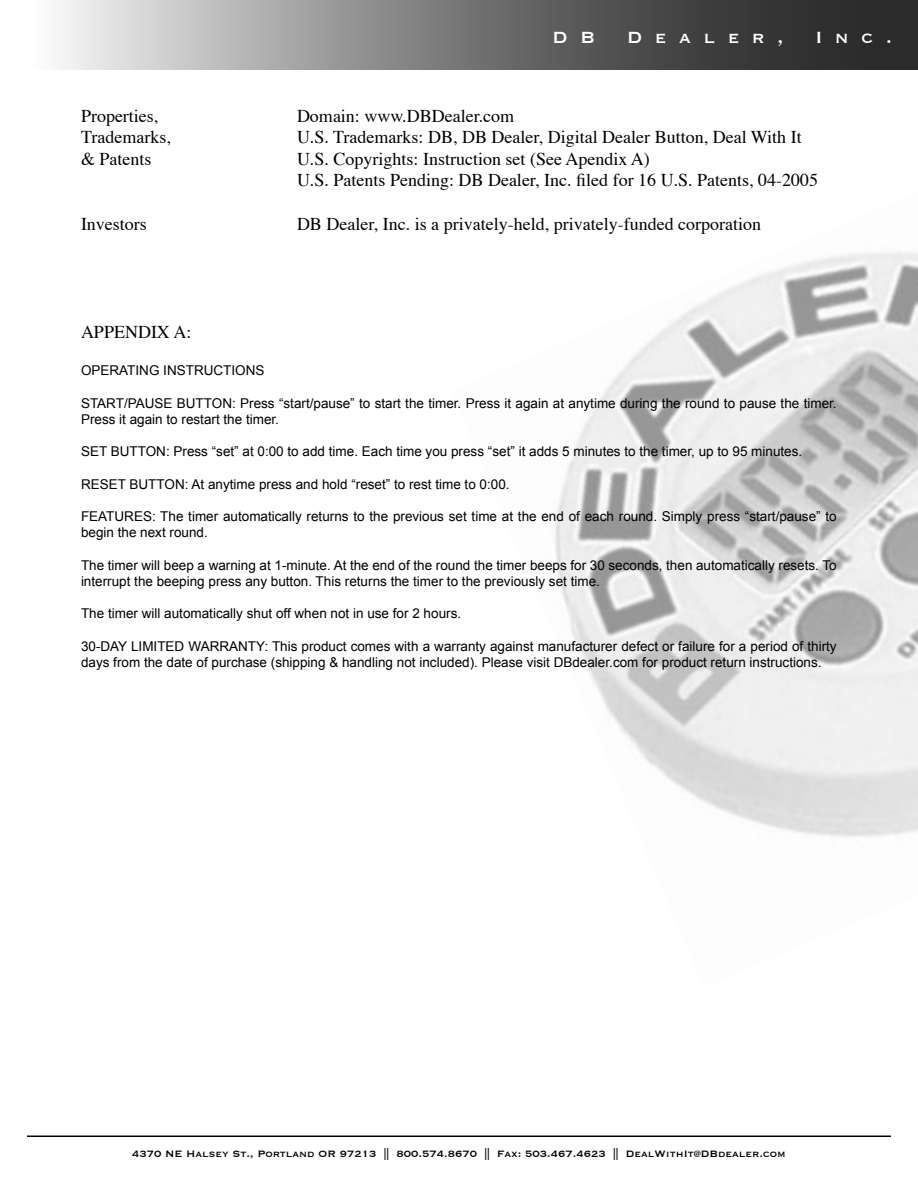
<style>
.page{position:relative;width:918px;height:1188px;background:#fff}
.page>*{position:absolute;margin:0;border:0;box-sizing:border-box;transform-origin:0 0}
.t1{font:21px "Copperplate";letter-spacing:.6em;color:#fff}
.t2{font:18px "Times";color:#000}
.t3{font:13.5px/16.2px "Arial";color:#000}
.t4{font:12px "Copperplate";color:#000}
</style>
<div class="page">
<svg style="left:61px;top:0;width:857px;height:69px;background:#787878"></svg>
<img style="left:555px;top:252px;width:363px;height:586px">
<hr style="left:27px;top:1136px;width:864px;height:1px;background:#000">
<p class="t1" style="left:553px;top:24px;width:44px">D B</p>
<p class="t1" style="left:627px;top:24px;width:158px">Dealer,</p>
<p class="t1" style="left:815px;top:24px;width:78px">Inc.</p>
<p class="t2" style="left:81px;top:99px;width:79px">Properties,</p>
<p class="t2" style="left:297px;top:99px;width:219px">Domain: www.DBDealer.com</p>
<p class="t2" style="left:81px;top:120px;width:91px">Trademarks,</p>
<p class="t2" style="left:297px;top:120px;width:506px">U.S. Trademarks: DB, DB Dealer, Digital Dealer Button, Deal With It</p>
<p class="t2" style="left:81px;top:142px;width:72px">&amp; Patents</p>
<p class="t2" style="left:297px;top:142px;width:354px">U.S. Copyrights: Instruction set (See Apendix A)</p>
<p class="t2" style="left:297px;top:163px;width:523px">U.S. Patents Pending: DB Dealer, Inc. filed for 16 U.S. Patents, 04-2005</p>
<p class="t2" style="left:81px;top:207px;width:67px">Investors</p>
<p class="t2" style="left:297px;top:207px;width:466px">DB Dealer, Inc. is a privately-held, privately-funded corporation</p>
<p class="t2" style="left:81px;top:315px;width:112px">APPENDIX A:</p>
<p class="t3" style="left:81px;top:362px;width:185px">OPERATING INSTRUCTIONS</p>
<p class="t3" style="left:81px;top:395px;width:757px">START/PAUSE BUTTON: Press “start/pause” to start the timer. Press it again at anytime during the round to pause the timer.<br>Press it again to restart the timer.</p>
<p class="t3" style="left:81px;top:443px;width:723px">SET BUTTON: Press “set” at 0:00 to add time. Each time you press “set” it adds 5 minutes to the timer, up to 95 minutes.</p>
<p class="t3" style="left:81px;top:476px;width:430px">RESET BUTTON: At anytime press and hold “reset” to rest time to 0:00.</p>
<p class="t3" style="left:81px;top:508px;width:757px">FEATURES: The timer automatically returns to the previous set time at the end of each round. Simply press “start/pause” to begin the next round.</p>
<p class="t3" style="left:81px;top:557px;width:757px">The timer will beep a warning at 1-minute. At the end of the round the timer beeps for 30 seconds, then automatically resets. To interrupt the beeping press any button. This returns the timer to the previously set time.</p>
<p class="t3" style="left:81px;top:605px;width:382px">The timer will automatically shut off when not in use for 2 hours.</p>
<p class="t3" style="left:81px;top:638px;width:757px">30-DAY LIMITED WARRANTY: This product comes with a warranty against manufacturer defect or failure for a period of thirty days from the date of purchase (shipping &amp; handling not included). Please visit DBdealer.com for product return instructions.</p>
<p class="t4" style="left:132px;top:1146px;width:655px">4370 NE Halsey St., Portland OR 97213 || 800.574.8670 || Fax: 503.467.4623 || DealWithIt@DBdealer.com</p>
</div>
